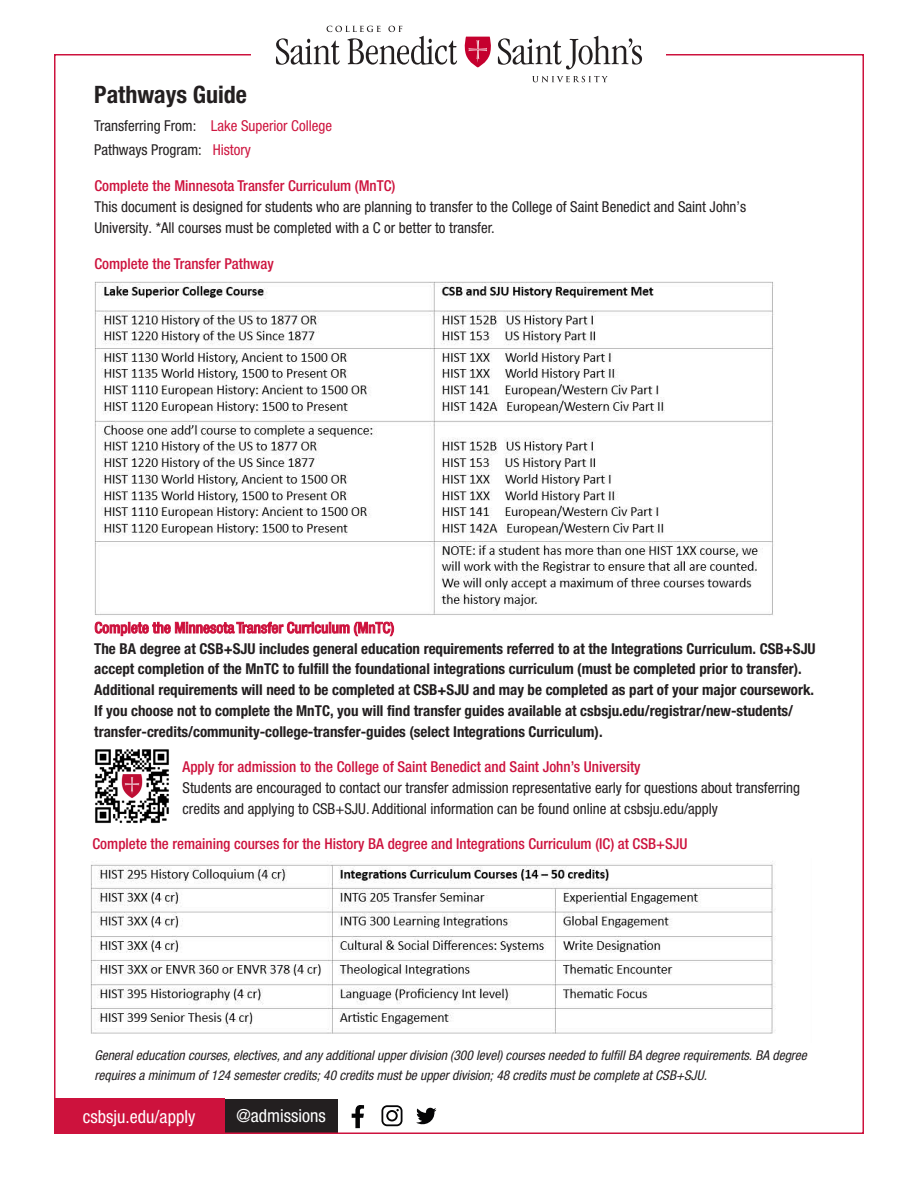
<style>
.page{position:relative;width:918px;height:1188px;background:#fff}
.page>*{position:absolute;margin:0;border:0;box-sizing:border-box;transform-origin:0 0}
.t1{font:700 condensed 24px "Helvetica Neue LT Std";color:#231f20}
.t2{font:condensed 18px "Helvetica Neue LT Std";color:#fff}
.t3{font:700 condensed 15px/20.7px "Helvetica Neue LT Std";color:#231f20}
.t4{font:condensed 15px/21px "Helvetica Neue LT Std";color:#231f20}
.t5{font:500 condensed 15px "Helvetica Neue LT Std";color:#cd123d}
.t6{font:italic condensed 13.5px/19.5px "Helvetica Neue LT Std";color:#231f20}
.s1{color:#ce153f}
.s2{font-weight:500;color:#cd123d}
</style>
<div class="page">
<img style="left:95px;top:749px;width:74px;height:74px">
<div style="left:224px;top:1099px;width:114px;height:34px;background:#231f20"></div>
<svg style="left:464px;top:37px;width:27px;height:30px"></svg>
<svg style="left:498px;top:36px;width:144px;height:34px"></svg>
<svg style="left:532px;top:76px;width:76px;height:6px"></svg>
<svg style="left:276px;top:26px;width:181px;height:39px"></svg>
<div style="left:54px;top:1099px;width:170px;height:35px;background:#cd123d"></div>
<svg style="left:352px;top:1105px;width:12px;height:23px"></svg>
<svg style="left:381px;top:1105px;width:21px;height:21px"></svg>
<svg style="left:416px;top:1107px;width:20px;height:18px"></svg>
<img style="left:90px;top:861px;width:686px;height:173px">
<img style="left:94px;top:281px;width:680px;height:334px">
<p class="t1" style="left:94px;top:80px;width:154px">Pathways Guide</p>
<p class="t4" style="left:94px;top:113px;width:239px;line-height:24.3px">Transferring From: <span class="s1">Lake Superior College<br></span>Pathways Program: <span class="s1">History</span></p>
<p class="t4" style="left:94px;top:175px;width:653px"><span class="s2">Complete the Minnesota Transfer Curriculum (MnTC)<br></span>This document is designed for students who are planning to transfer to the College of Saint Benedict and Saint John’s<br>University. *All courses must be completed with a C or better to transfer.</p>
<p class="t5" style="left:94px;top:255px;width:181px">Complete the Transfer Pathway</p>
<p class="t3" style="left:94px;top:617px;width:723px"><span class="s2">Complete the Minnesota Transfer Curriculum (MnTC)<br></span>The BA degree at CSB+SJU includes general education requirements referred to at the Integrations Curriculum. CSB+SJU accept completion of the MnTC to fulfill the foundational integrations curriculum (must be completed prior to transfer).<br>Additional requirements will need to be completed at CSB+SJU and may be completed as part of your major coursework.<br>If you choose not to complete the MnTC, you will find transfer guides available at csbsju.edu/registrar/new-students/ transfer-credits/community-college-transfer-guides (select Integrations Curriculum).</p>
<p class="t5" style="left:183px;top:757px;width:460px">Apply for admission to the College of Saint Benedict and Saint John’s University</p>
<p class="t4" style="left:183px;top:777px;width:619px">Students are encouraged to contact our transfer admission representative early for questions about transferring credits and applying to CSB+SJU. Additional information can be found online at csbsju.edu/apply</p>
<p class="t5" style="left:93px;top:835px;width:597px">Complete the remaining courses for the History BA degree and Integrations Curriculum (IC) at CSB+SJU</p>
<p class="t6" style="left:94px;top:1046px;width:714px">General education courses, electives, and any additional upper division (300 level) courses needed to fulfill BA degree requirements. BA degree requires a minimum of 124 semester credits; 40 credits must be upper division; 48 credits must be complete at CSB+SJU.</p>
<p class="t2" style="left:83px;top:1106px;width:114px">csbsju.edu/apply</p>
<p class="t2" style="left:236px;top:1105px;width:91px">@admissions</p>
</div>
